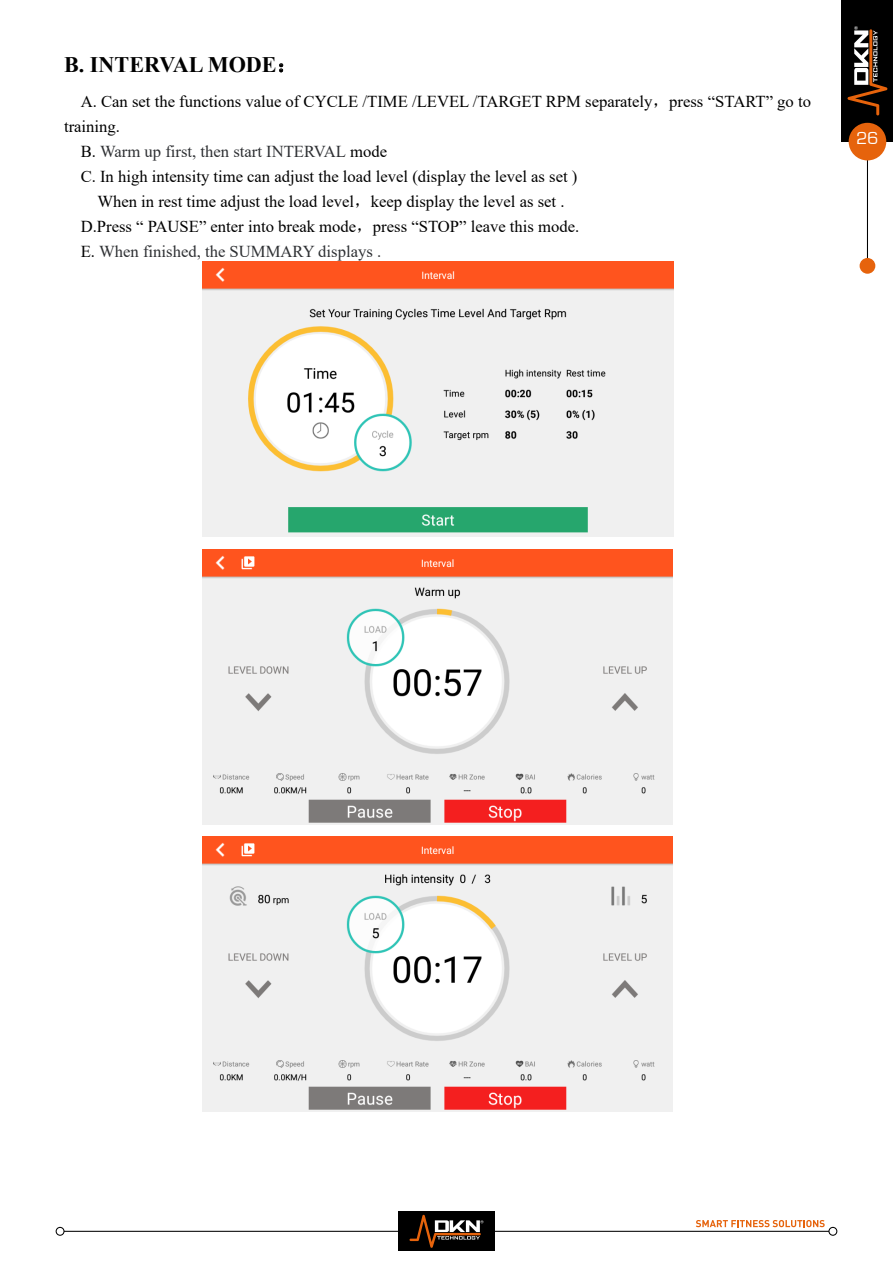
<style>
.page{position:relative;width:893px;height:1263px;background:#fff}
.page>*{position:absolute;margin:0;border:0;box-sizing:border-box;transform-origin:0 0}
.t1{font:700 22.2px "Times New Roman";color:#000}
.t2{font:18px "Eurostar";color:#fff}
.t3{font:16.65px "Times New Roman";color:#000}
.t4{font:16.65px "Times New Roman";color:#2e3033}
.s1{font-family:"Sim Sun";font-weight:400}
.s2{font-family:"Sim Sun"}
.s3{color:#000}
</style>
<div class="page">
<hr style="left:60px;top:1231px;width:773px;height:1px;background:#000">
<svg style="left:56px;top:1227px;width:9px;height:9px"></svg>
<div style="left:398px;top:1212px;width:97px;height:39px;background:#000"></div>
<svg style="left:409px;top:1215px;width:74px;height:33px"></svg>
<svg style="left:696px;top:1220px;width:141px;height:16px"></svg>
<div style="left:842px;top:0;width:51px;height:142px;background:#000"></div>
<svg style="left:847px;top:26px;width:40px;height:90px"></svg>
<hr style="left:867px;top:145px;width:1px;height:127px;background:#000">
<div style="left:849px;top:123px;width:37px;height:37px;background:#e6630c;border-radius:50%"></div>
<div style="left:860px;top:258px;width:15px;height:16px;background:#e6630c;border-radius:50%"></div>
<img style="left:203px;top:261px;width:471px;height:276px">
<img style="left:202px;top:549px;width:471px;height:276px">
<img style="left:202px;top:836px;width:471px;height:275px">
<h1 class="t1" style="left:64px;top:48px;width:236px">B. INTERVAL MODE<span class="s1">：</span></h1>
<p class="t3" style="left:81px;top:90px;width:732px">A. Can set the functions value of CYCLE /TIME /LEVEL /TARGET RPM separately<span class="s2">，</span>press “START” go to</p>
<p class="t3" style="left:64px;top:115px;width:57px">training.</p>
<p class="t4" style="left:81px;top:140px;width:308px"><span class="s3">B.</span> Warm up first, then start INTERVAL <span class="s3">mode</span></p>
<p class="t3" style="left:81px;top:165px;width:498px">C. In high intensity time can adjust the load level (display the level as set )</p>
<p class="t3" style="left:97px;top:190px;width:469px">When in rest time adjust the load level<span class="s2">，</span>keep display the level as set .</p>
<p class="t3" style="left:81px;top:215px;width:500px">D.Press “ PAUSE” enter into break mode<span class="s2">，</span>press “STOP” leave this mode.</p>
<p class="t4" style="left:81px;top:240px;width:302px"><span class="s3">E.</span> When finished, the SUMMARY displays .</p>
<p class="t2" style="left:856px;top:127px;width:24px">26</p>
</div>
